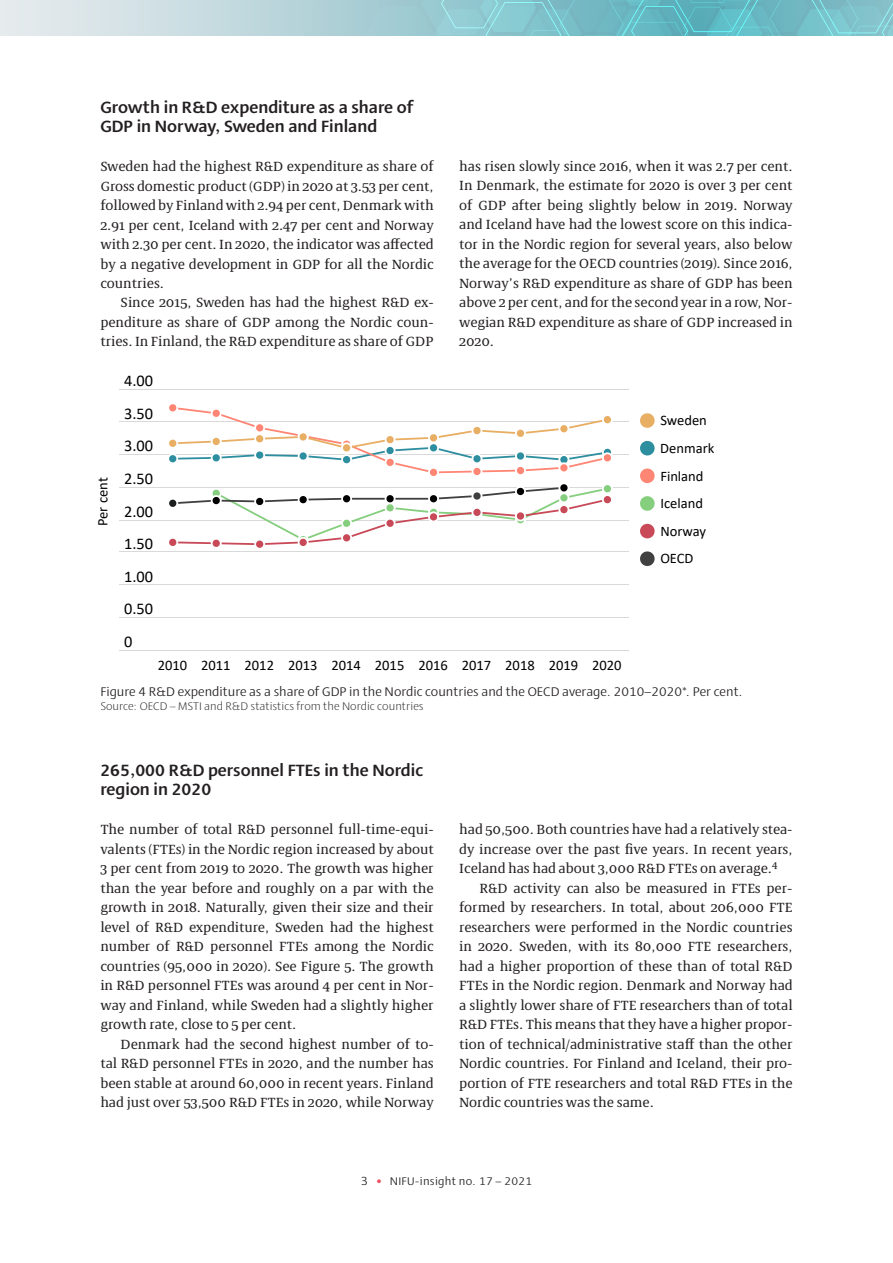
<style>
.page{position:relative;width:893px;height:1263px;background:#fff}
.page>*{position:absolute;margin:0;border:0;box-sizing:border-box;transform-origin:0 0}
.NIFU_Overskrift_2{font:700 16.5px/19.5px "Ador";color:#231f20}
.t1{font:16.35px/32.5px "Calibri 2";color:#000;text-align:justify}
.t2{font:14.55px/27.6px "Calibri 2";color:#000}
.NIFU_Normal{font:13.5px/19.5px "Bionik";color:#231f20;text-align:justify}
.NIFU_Normal_første{font:13.5px/19.5px "Bionik";color:#231f20;text-align:justify}
.NIFU_Figur_tittel{font:12.75px "Ador";color:#231f20}
.NIFU_Tabell_figur_ki{font:300 11.25px "Ador";color:#231f20}
.t3{font:11.25px "Ador";letter-spacing:.02em;color:#231f20}
.s1{font-size:12px}
.s2{font-family:"Calibri 2";font-size:12px;color:#ef5060}
</style>
<div class="page">
<svg style="left:0;top:0;width:364px;height:36px"></svg>
<svg style="left:364px;top:0;width:529px;height:36px"></svg>
<hr style="left:119px;top:650px;width:510px;height:1px;background:#404040">
<hr style="left:119px;top:617px;width:510px;height:1px;background:#404040">
<hr style="left:119px;top:584px;width:510px;height:1px;background:#404040">
<hr style="left:119px;top:551px;width:510px;height:1px;background:#404040">
<hr style="left:119px;top:520px;width:510px;height:1px;background:#404040">
<hr style="left:119px;top:487px;width:510px;height:1px;background:#404040">
<hr style="left:119px;top:454px;width:510px;height:1px;background:#404040">
<hr style="left:119px;top:421px;width:510px;height:1px;background:#404040">
<hr style="left:119px;top:389px;width:510px;height:1px;background:#404040">
<svg style="left:166px;top:404px;width:448px;height:144px"></svg>
<svg style="left:640px;top:441px;width:15px;height:14px"></svg>
<svg style="left:640px;top:469px;width:15px;height:14px"></svg>
<svg style="left:640px;top:496px;width:15px;height:15px"></svg>
<svg style="left:640px;top:524px;width:15px;height:14px"></svg>
<svg style="left:640px;top:413px;width:15px;height:15px"></svg>
<svg style="left:640px;top:551px;width:15px;height:15px"></svg>
<p class="NIFU_Overskrift_2" style="left:100px;top:96px;width:315px">Growth in R&amp;D expenditure as a share of<br>GDP in Norway, Sweden and Finland</p>
<p class="NIFU_Normal_første" style="left:100px;top:156px;width:335px">Sweden had the highest R&amp;D expenditure as share of Gross domestic product (GDP) in 2020 at 3.53 per cent, followed by Finland with 2.94 per cent, Denmark with 2.91 per cent, Iceland with 2.47 per cent and Norway with 2.30 per cent. In 2020, the indicator was affected by a negative development in GDP for all the Nordic countries.</p>
<p class="NIFU_Normal" style="left:100px;top:293px;width:335px;text-indent:20px">Since 2015, Sweden has had the highest R&amp;D ex&shy;penditure as share of GDP among the Nordic coun&shy;tries. In Finland, the R&amp;D expenditure as share of GDP</p>
<p class="t2" style="left:89px;top:526px;width:50px;rotate:-90deg">Per cent</p>
<p class="t1" style="left:124px;top:364px;width:31px">4.00<br>3.50<br>3.00<br>2.50<br>2.00<br>1.50<br>1.00<br>0.50<br>0</p>
<p class="NIFU_Normal" style="left:459px;top:156px;width:335px">has risen slowly since 2016, when it was 2.7 per cent.<br>In Denmark, the estimate for 2020 is over 3 per cent of GDP after being slightly below in 2019. Norway and Iceland have had the lowest score on this indica&shy;tor in the Nordic region for several years, also below the average for the OECD countries (2019). Since 2016, Norway’s R&amp;D expenditure as share of GDP has been above 2 per cent, and for the second year in a row, Nor&shy;wegian R&amp;D expenditure as share of GDP increased in 2020.</p>
<p class="t2" style="left:660px;top:406px;width:48px">Sweden</p>
<p class="t2" style="left:660px;top:434px;width:56px">Denmark<br>Finland<br>Iceland<br>Norway</p>
<p class="t2" style="left:660px;top:544px;width:35px">OECD</p>
<p class="t2" style="left:158px;top:651px;width:31px">2010</p>
<p class="t2" style="left:245px;top:651px;width:379px">2012 2013 2014 2015 2016 2017 2018 2019 2020</p>
<p class="t2" style="left:201px;top:651px;width:31px">2011</p>
<p class="NIFU_Figur_tittel" style="left:100px;top:682px;width:644px">Figure 4 R&amp;D expenditure as a share of GDP in the Nordic countries and the OECD average. 2010–2020*. Per cent.</p>
<p class="NIFU_Tabell_figur_ki" style="left:100px;top:698px;width:325px">Source: OECD – MSTI and R&amp;D statistics from the Nordic countries</p>
<p class="NIFU_Overskrift_2" style="left:100px;top:759px;width:324px">265,000 R&amp;D personnel FTEs in the Nordic region in 2020</p>
<p class="NIFU_Normal_første" style="left:100px;top:819px;width:335px">The number of total R&amp;D personnel full-time-equi&shy;valents (FTEs) in the Nordic region increased by about 3 per cent from 2019 to 2020. The growth was higher than the year before and roughly on a par with the growth in 2018. Naturally, given their size and their level of R&amp;D expenditure, Sweden had the highest number of R&amp;D personnel FTEs among the Nordic countries (95,000 in 2020). See Figure 5. The growth in R&amp;D personnel FTEs was around 4 per cent in Nor&shy;way and Finland, while Sweden had a slightly higher growth rate, close to 5 per cent.</p>
<p class="NIFU_Normal" style="left:100px;top:1034px;width:335px;text-indent:20px">Denmark had the second highest number of to&shy;tal R&amp;D personnel FTEs in 2020, and the number has been stable at around 60,000 in recent years. Finland had just over 53,500 R&amp;D FTEs in 2020, while Norway</p>
<p class="NIFU_Normal" style="left:459px;top:819px;width:335px">had 50,500. Both countries have had a relatively stea&shy;dy increase over the past five years. In recent years, Iceland has had about 3,000 R&amp;D FTEs on average.<sup>4</sup></p>
<p class="NIFU_Normal" style="left:459px;top:878px;width:335px;text-indent:20px">R&amp;D activity can also be measured in FTEs per&shy;formed by researchers. In total, about 206,000 FTE researchers were performed in the Nordic countries in 2020. Sweden, with its 80,000 FTE researchers, had a higher proportion of these than of total R&amp;D FTEs in the Nordic region. Denmark and Norway had a slightly lower share of FTE researchers than of total R&amp;D FTEs. This means that they have a higher propor&shy;tion of technical/administrative staff than the other Nordic countries. For Finland and Iceland, their pro&shy;portion of FTE researchers and total R&amp;D FTEs in the Nordic countries was the same.</p>
<p class="t3" style="left:361px;top:1173px;width:173px"><span class="s1">3</span> <span class="s2">•</span> NIFU-insight no. 17 – 2021</p>
</div>
